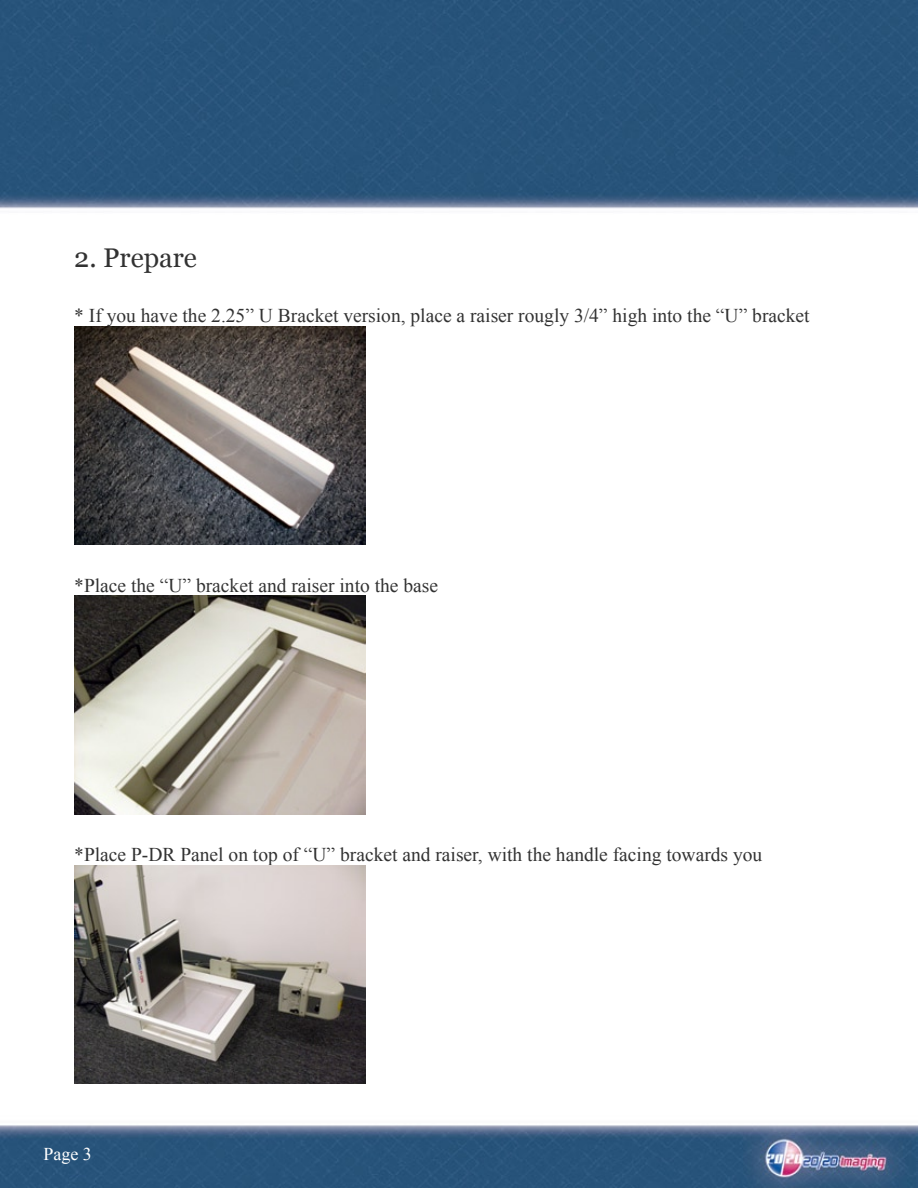
<style>
.page{position:relative;width:918px;height:1188px;background:#fff}
.page>*{position:absolute;margin:0;border:0;box-sizing:border-box;transform-origin:0 0}
.t1{font:27px "Georgia";color:#323232}
.t2{font:19.5px "Times New Roman";color:#323232}
.t3{font:18px "Times New Roman";color:#fff}
</style>
<div class="page">
<img style="left:0;top:0;width:918px;height:1188px">
<img style="left:74px;top:326px;width:292px;height:219px">
<img style="left:74px;top:596px;width:292px;height:218px">
<img style="left:74px;top:865px;width:292px;height:219px">
<h1 class="t1" style="left:74px;top:242px;width:124px">2. Prepare</h1>
<p class="t2" style="left:74px;top:303px;width:737px">* If you have the 2.25” U Bracket version, place a raiser rougly 3/4” high into the “U” bracket</p>
<p class="t2" style="left:74px;top:572px;width:365px">*Place the “U” bracket and raiser into the base</p>
<p class="t2" style="left:74px;top:842px;width:690px">*Place P-DR Panel on top of “U” bracket and raiser, with the handle facing towards you</p>
<p class="t3" style="left:43px;top:1142px;width:50px">Page 3</p>
</div>
